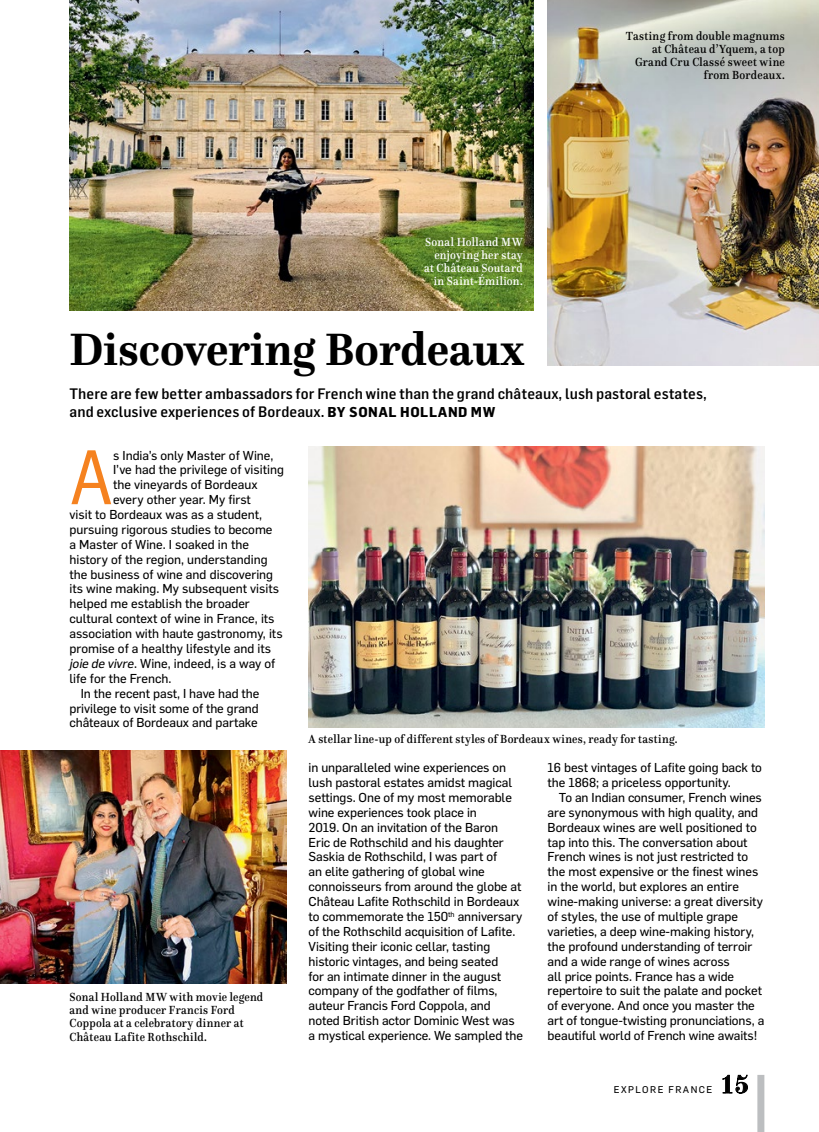
<style>
.page{position:relative;width:819px;height:1132px;background:#fff}
.page>*{position:absolute;margin:0;border:0;box-sizing:border-box;transform-origin:0 0}
.t1{font:75.25px "Flama Semicondensed Basic";color:#f58220}
.t2{font:700 47.25px "Questa";color:#000;scale:.95 1}
.t3{font:700 24.5px "Trianon Display";color:#000}
.t4{font:500 14.88px/18.4px "Flama Semicondensed";letter-spacing:.005em;color:#000;scale:1.05 1}
.t5{font:12.6px/14.9px "Flama Basic";letter-spacing:-.005em;color:#000}
.t6{font:500 12.25px/13.1px "Questa";letter-spacing:.025em;color:#000;scale:.9 1}
.t7{font:500 12.25px/13.1px "Questa";letter-spacing:.025em;color:#fff;text-align:right;scale:.9 1}
.t8{font:9.62px "Flama Basic";letter-spacing:.15em;color:#000}
.s1{font-weight:700;font-size:14px}
.s2{font-style:italic}
</style>
<div class="page">
<svg style="left:722px;top:1074px;width:26px;height:19px"></svg>
<div style="left:757px;top:1074px;width:7px;height:57px;background:#bcbec0"></div>
<img style="left:0;top:750px;width:286px;height:233px">
<img style="left:308px;top:446px;width:456px;height:281px">
<img style="left:69px;top:0;width:464px;height:310px">
<img style="left:547px;top:0;width:272px;height:365px">
<p class="t7" style="left:424px;top:235px;width:111px">Sonal Holland MW enjoying her stay at Château Soutard in Saint-Émilion.</p>
<h2 class="t2" style="left:69px;top:319px;width:480px">Discovering Bordeaux</h2>
<p class="t6" style="left:625px;top:29px;width:178px;text-align:right">Tasting from double magnums at Château d’Yquem, a top<br>Grand Cru Classé sweet wine from Bordeaux.</p>
<p class="t4" style="left:69px;top:383px;width:608px">There are few better ambassadors for French wine than the grand châteaux, lush pastoral estates, and exclusive experiences of Bordeaux. <span class="s1">BY SONAL HOLLAND MW</span></p>
<h1 class="t1" style="left:69px;top:429px;width:45px">A</h1>
<p class="t5" style="left:113px;top:446px;width:162px">s India’s only Master of Wine,</p>
<p class="t5" style="left:113px;top:461px;width:172px">I’ve had the privilege of visiting</p>
<p class="t5" style="left:113px;top:476px;width:146px">the vineyards of Bordeaux</p>
<p class="t5" style="left:113px;top:491px;width:139px">every other year. My first</p>
<p class="t5" style="left:69px;top:506px;width:194px">visit to Bordeaux was as a student,</p>
<p class="t5" style="left:69px;top:521px;width:204px">pursuing rigorous studies to become</p>
<p class="t5" style="left:69px;top:536px;width:181px">a Master of Wine. I soaked in the</p>
<p class="t5" style="left:69px;top:551px;width:199px">history of the region, understanding</p>
<p class="t5" style="left:69px;top:565px;width:205px">the business of wine and discovering</p>
<p class="t5" style="left:69px;top:580px;width:211px">its wine making. My subsequent visits</p>
<p class="t5" style="left:69px;top:595px;width:182px">helped me establish the broader</p>
<p class="t5" style="left:69px;top:610px;width:206px">cultural context of wine in France, its</p>
<p class="t5" style="left:69px;top:625px;width:215px">association with haute gastronomy, its</p>
<p class="t5" style="left:69px;top:640px;width:203px">promise of a healthy lifestyle and its</p>
<p class="t5" style="left:69px;top:655px;width:207px"><span class="s2">joie de vivre</span>. Wine, indeed, is a way of</p>
<p class="t5" style="left:69px;top:669px;width:103px">life for the French.</p>
<p class="t5" style="left:81px;top:684px;width:180px">In the recent past, I have had the</p>
<p class="t5" style="left:69px;top:699px;width:191px">privilege to visit some of the grand</p>
<p class="t5" style="left:69px;top:714px;width:190px">châteaux of Bordeaux and partake</p>
<p class="t6" style="left:69px;top:990px;width:217px">Sonal Holland MW with movie legend and wine producer Francis Ford<br>Coppola at a celebratory dinner at<br>Château Lafite Rothschild.</p>
<p class="t6" style="left:308px;top:731px;width:411px">A stellar line-up of different styles of Bordeaux wines, ready for tasting.</p>
<p class="t5" style="left:308px;top:759px;width:216px">in unparalleled wine experiences on lush pastoral estates amidst magical settings. One of my most memorable wine experiences took place in<br>2019. On an invitation of the Baron<br>Eric de Rothschild and his daughter Saskia de Rothschild, I was part of<br>an elite gathering of global wine connoisseurs from around the globe at Château Lafite Rothschild in Bordeaux to commemorate the 150<sup>th</sup> anniversary of the Rothschild acquisition of Lafite.<br>Visiting their iconic cellar, tasting historic vintages, and being seated<br>for an intimate dinner in the august company of the godfather of films, auteur Francis Ford Coppola, and noted British actor Dominic West was a mystical experience. We sampled the</p>
<p class="t5" style="left:547px;top:759px;width:216px">16 best vintages of Lafite going back to the 1868; a priceless opportunity.</p>
<p class="t5" style="left:547px;top:789px;width:218px;text-indent:11px">To an Indian consumer, French wines are synonymous with high quality, and Bordeaux wines are well positioned to tap into this. The conversation about French wines is not just restricted to the most expensive or the finest wines in the world, but explores an entire wine-making universe: a great diversity of styles, the use of multiple grape varieties, a deep wine-making history, the profound understanding of terroir and a wide range of wines across<br>all price points. France has a wide repertoire to suit the palate and pocket of everyone. And once you master the art of tongue-twisting pronunciations, a beautiful world of French wine awaits!</p>
<p class="t8" style="left:614px;top:1082px;width:100px">EXPLORE FRANCE</p>
<h3 class="t3" style="left:719px;top:1064px;width:32px">15</h3>
</div>
